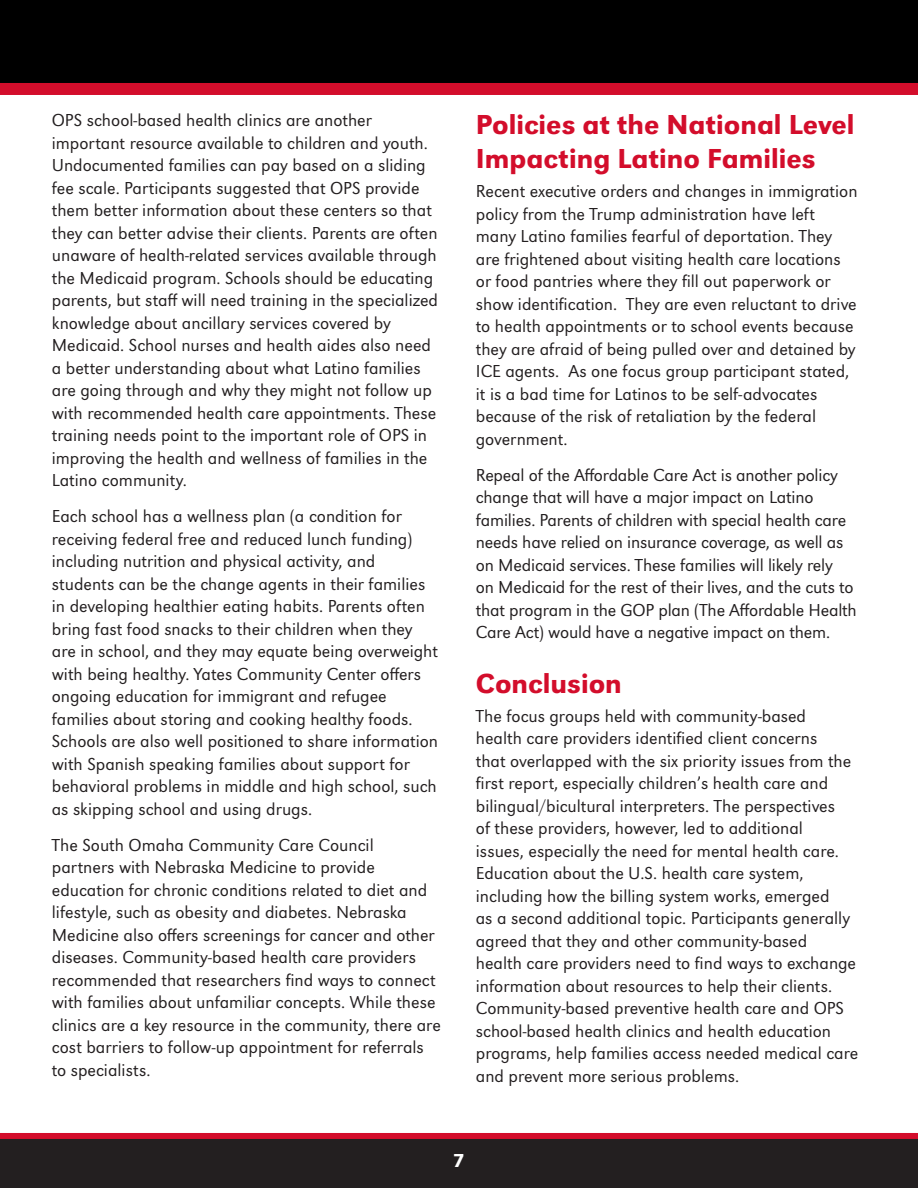
<style>
.page{position:relative;width:918px;height:1188px;background:#fff}
.page>*{position:absolute;margin:0;border:0;box-sizing:border-box;transform-origin:0 0}
.t1{font:500 28.5px/34.2px "URW Grotesk";color:#d30d2b}
.t2{font:500 19.5px "URW Grotesk";color:#fff}
.body{font:300 18px/22.5px "URW Grotesk";color:#231f20}
</style>
<div class="page">
<svg style="left:0;top:0;width:918px;height:95px;fill:#000"></svg>
<svg style="left:0;top:1133px;width:918px;height:55px"></svg>
<p class="body" style="left:52px;top:109px;width:388px">OPS school-based health clinics are another important resource available to children and youth.<br>Undocumented families can pay based on a sliding fee scale. Participants suggested that OPS provide them better information about these centers so that they can better advise their clients. Parents are often unaware of health-related services available through the Medicaid program. Schools should be educating parents, but staff will need training in the specialized knowledge about ancillary services covered by Medicaid. School nurses and health aides also need a better understanding about what Latino families are going through and why they might not follow up with recommended health care appointments. These training needs point to the important role of OPS in improving the health and wellness of families in the Latino community.</p>
<p class="body" style="left:52px;top:505px;width:388px">Each school has a wellness plan (a condition for receiving federal free and reduced lunch funding) including nutrition and physical activity, and students can be the change agents in their families in developing healthier eating habits. Parents often bring fast food snacks to their children when they are in school, and they may equate being overweight with being healthy. Yates Community Center offers ongoing education for immigrant and refugee families about storing and cooking healthy foods.<br>Schools are also well positioned to share information with Spanish speaking families about support for behavioral problems in middle and high school, such as skipping school and using drugs.</p>
<p class="body" style="left:52px;top:834px;width:391px">The South Omaha Community Care Council partners with Nebraska Medicine to provide education for chronic conditions related to diet and lifestyle, such as obesity and diabetes. Nebraska Medicine also offers screenings for cancer and other diseases. Community-based health care providers recommended that researchers find ways to connect with families about unfamiliar concepts. While these clinics are a key resource in the community, there are cost barriers to follow-up appointment for referrals to specialists.</p>
<p class="t1" style="left:476px;top:107px;width:380px">Policies at the National Level<br>Impacting Latino Families</p>
<p class="body" style="left:476px;top:180px;width:383px">Recent executive orders and changes in immigration policy from the Trump administration have left many Latino families fearful of deportation. They are frightened about visiting health care locations or food pantries where they fill out paperwork or show identification. They are even reluctant to drive to health appointments or to school events because they are afraid of being pulled over and detained by ICE agents. As one focus group participant stated, it is a bad time for Latinos to be self-advocates because of the risk of retaliation by the federal government.</p>
<p class="body" style="left:476px;top:464px;width:382px">Repeal of the Affordable Care Act is another policy change that will have a major impact on Latino families. Parents of children with special health care needs have relied on insurance coverage, as well as on Medicaid services. These families will likely rely<br>on Medicaid for the rest of their lives, and the cuts to that program in the GOP plan (The Affordable Health Care Act) would have a negative impact on them.</p>
<p class="t1" style="left:476px;top:666px;width:148px">Conclusion</p>
<p class="body" style="left:476px;top:705px;width:384px">The focus groups held with community-based<br>health care providers identified client concerns<br>that overlapped with the six priority issues from the first report, especially children’s health care and bilingual/bicultural interpreters. The perspectives<br>of these providers, however, led to additional<br>issues, especially the need for mental health care.<br>Education about the U.S. health care system, including how the billing system works, emerged<br>as a second additional topic. Participants generally agreed that they and other community-based<br>health care providers need to find ways to exchange information about resources to help their clients.<br>Community-based preventive health care and OPS school-based health clinics and health education programs, help families access needed medical care and prevent more serious problems.</p>
<p class="t2" style="left:453px;top:1149px;width:13px">7</p>
</div>
